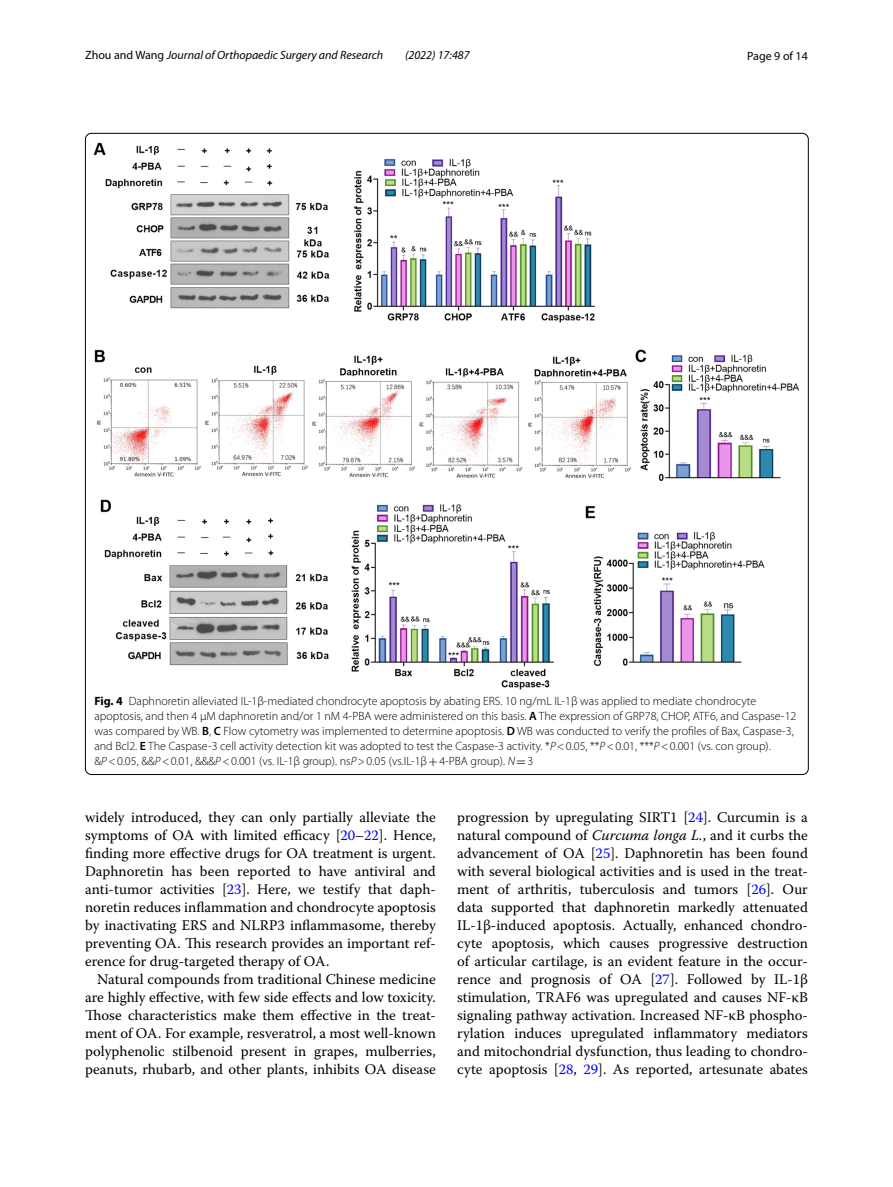
<style>
.page{position:relative;width:893px;height:1187px;background:#fff}
.page>*{position:absolute;margin:0;border:0;box-sizing:border-box;transform-origin:0 0}
.t1{font:14.7px/18px "Warnock Pro";color:#000;text-align:justify}
.t2{font:300 12px/15px "Myriad Pro";color:#000}
.t3{font:italic 12px "Myriad Pro";color:#000}
.t4{font:12px "Myriad Pro";color:#000}
.s1{font-style:normal}
.s2{font-weight:700}
.s3{font-weight:600}
.s4{font-style:italic}
.s5{font-family:"MTSY";font-weight:400}
.s6{color:#00f}
</style>
<div class="page">
<img style="left:94px;top:142px;width:706px;height:547px">
<p class="t3" style="left:85px;top:48px;width:300px"><span class="s1">Zhou and Wang</span> Journal of Orthopaedic Surgery and Research</p>
<p class="t3" style="left:405px;top:48px;width:66px">(2022) 17:487</p>
<p class="t4" style="left:747px;top:48px;width:62px">Page 9 of 14</p>
<p class="t2" style="left:94px;top:693px;width:703px"><span class="s2">Fig. 4</span> Daphnoretin alleviated IL-1β-mediated chondrocyte apoptosis by abating ERS. 10 ng/mL IL-1β was applied to mediate chondrocyte apoptosis, and then 4 μM daphnoretin and/or 1 nM 4-PBA were administered on this basis. <span class="s3">A</span> The expression of GRP78, CHOP, ATF6, and Caspase-12 was compared by WB. <span class="s3">B</span>, <span class="s3">C</span> Flow cytometry was implemented to determine apoptosis. <span class="s3">D</span> WB was conducted to verify the profiles of Bax, Caspase-3, and Bcl2. <span class="s3">E</span> The Caspase-3 cell activity detection kit was adopted to test the Caspase-3 activity. *<span class="s4">P</span>&lt;0.05, **<span class="s4">P</span>&lt;0.01, ***<span class="s4">P</span>&lt;0.001 (vs. con group). &amp;<span class="s4">P</span>&lt;0.05, &amp;&amp;<span class="s4">P</span>&lt;0.01, &amp;&amp;&amp;<span class="s4">P</span>&lt;0.001 (vs. IL-1β group). ns<span class="s4">P</span>&gt;0.05 (vs.IL-1β<span class="s5">+</span>4-PBA group). <span class="s4">N</span><span class="s5">=</span>3</p>
<p class="t1" style="left:85px;top:807px;width:352px">widely introduced, they can only partially alleviate the symptoms of OA with limited efficacy [<span class="s6">20</span>–<span class="s6">22</span>]. Hence, finding more effective drugs for OA treatment is urgent.<br>Daphnoretin has been reported to have antiviral and anti-tumor activities [<span class="s6">23</span>]. Here, we testify that daph&shy;noretin reduces inflammation and chondrocyte apoptosis by inactivating ERS and NLRP3 inflammasome, thereby preventing OA. This research provides an important ref&shy;erence for drug-targeted therapy of OA.</p>
<p class="t1" style="left:85px;top:969px;width:352px;text-indent:12px">Natural compounds from traditional Chinese medicine are highly effective, with few side effects and low toxicity.<br>Those characteristics make them effective in the treat&shy;ment of OA. For example, resveratrol, a most well-known polyphenolic stilbenoid present in grapes, mulberries, peanuts, rhubarb, and other plants, inhibits OA disease</p>
<p class="t1" style="left:457px;top:807px;width:352px">progression by upregulating SIRT1 [<span class="s6">24</span>]. Curcumin is a natural compound of <span class="s4">Curcuma longa L.</span>, and it curbs the advancement of OA [<span class="s6">25</span>]. Daphnoretin has been found with several biological activities and is used in the treat&shy;ment of arthritis, tuberculosis and tumors [<span class="s6">26</span>]. Our data supported that daphnoretin markedly attenuated IL-1β-induced apoptosis. Actually, enhanced chondro&shy;cyte apoptosis, which causes progressive destruction of articular cartilage, is an evident feature in the occur&shy;rence and prognosis of OA [<span class="s6">27</span>]. Followed by IL-1β stimulation, TRAF6 was upregulated and causes NF-κB signaling pathway activation. Increased NF-κB phospho&shy;rylation induces upregulated inflammatory mediators and mitochondrial dysfunction, thus leading to chondro&shy;cyte apoptosis [<span class="s6">28</span>, <span class="s6">29</span>]. As reported, artesunate abates</p>
</div>
